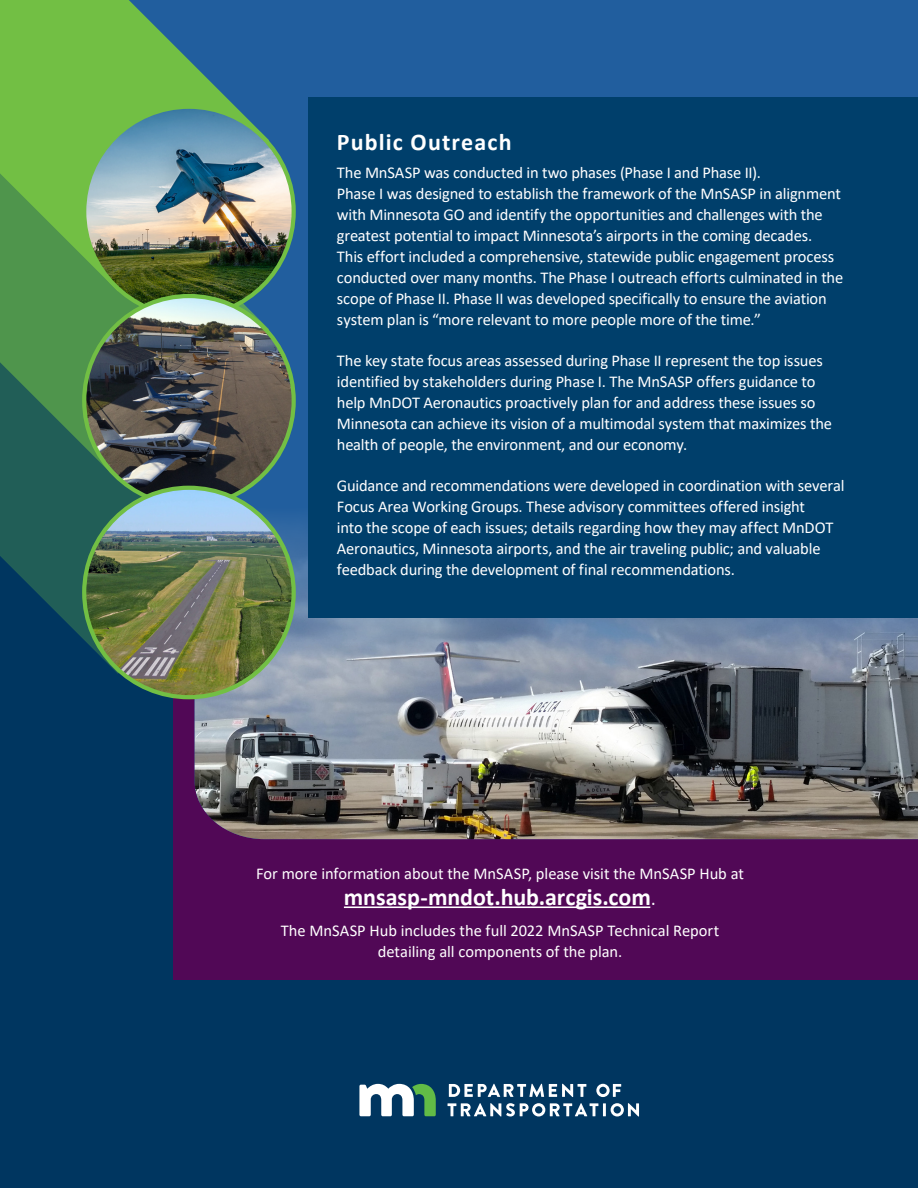
<style>
.page{position:relative;width:918px;height:1188px;background:#003660}
.page>*{position:absolute;margin:0;border:0;box-sizing:border-box;transform-origin:0 0}
.Body_Tight{font:700 24px "Calibri";color:#fff}
.H1_cover{font:700 24px "Calibri";letter-spacing:.045em;color:#fff}
.Body{font:16.5px/21px "Calibri";letter-spacing:-.01em;color:#fff}
.Body_Tight-2{font:16.5px/21px "Calibri";color:#fff;text-align:center}
.s1{font-weight:300}
</style>
<div class="page">
<div style="left:174px;top:648px;width:744px;height:331px;background:#510856"></div>
<div style="left:269px;top:0;width:649px;height:441px;background:#215e9e"></div>
<img style="left:195px;top:441px;width:723px;height:398px">
<svg style="left:0;top:291px;width:269px;height:189px;background:#488d5c"></svg>
<svg style="left:0;top:307px;width:242px;height:367px;fill:#215e57"></svg>
<svg style="left:0;top:0;width:269px;height:291px;background:#5ca557"></svg>
<img style="left:84px;top:107px;width:210px;height:209px;border-radius:105px">
<img style="left:84px;top:296px;width:210px;height:210px;border-radius:105px">
<img style="left:84px;top:488px;width:210px;height:209px;border-radius:105px">
<div style="left:309px;top:97px;width:609px;height:521px;background:#003f6b"></div>
<hr style="left:344px;top:906px;width:306px;height:2px;background:#fff">
<svg style="left:359px;top:1084px;width:77px;height:32px"></svg>
<svg style="left:449px;top:1084px;width:137px;height:13px"></svg>
<svg style="left:596px;top:1084px;width:25px;height:13px"></svg>
<svg style="left:448px;top:1103px;width:191px;height:13px"></svg>
<p class="H1_cover" style="left:337px;top:125px;width:176px">Public Outreach</p>
<p class="Body" style="left:337px;top:161px;width:508px">The MnSASP was conducted in two phases (Phase I and Phase II).<br>Phase I was designed to establish the framework of the MnSASP in alignment with Minnesota GO and identify the opportunities and challenges with the greatest potential to impact Minnesota’s airports in the coming decades.<br>This effort included a comprehensive, statewide public engagement process conducted over many months. The Phase I outreach efforts culminated in the scope of Phase II. Phase II was developed specifically to ensure the aviation system plan is “more relevant to more people more of the time.”</p>
<p class="Body" style="left:337px;top:349px;width:497px">The key state focus areas assessed during Phase II represent the top issues identified by stakeholders during Phase I. The MnSASP offers guidance to help MnDOT Aeronautics proactively plan for and address these issues so Minnesota can achieve its vision of a multimodal system that maximizes the health of people, the environment, and our economy.</p>
<p class="Body" style="left:337px;top:475px;width:509px">Guidance and recommendations were developed in coordination with several Focus Area Working Groups. These advisory committees offered insight<br>into the scope of each issues; details regarding how they may affect MnDOT Aeronautics, Minnesota airports, and the air traveling public; and valuable feedback during the development of final recommendations.</p>
<p class="Body_Tight-2" style="left:256px;top:863px;width:490px">For more information about the MnSASP, please visit the MnSASP Hub at</p>
<p class="Body_Tight" style="left:344px;top:880px;width:314px">mnsasp-mndot.hub.arcgis.com<span class="s1">.</span></p>
<p class="Body_Tight-2" style="left:281px;top:920px;width:440px">The MnSASP Hub includes the full 2022 MnSASP Technical Report detailing all components of the plan.</p>
</div>
